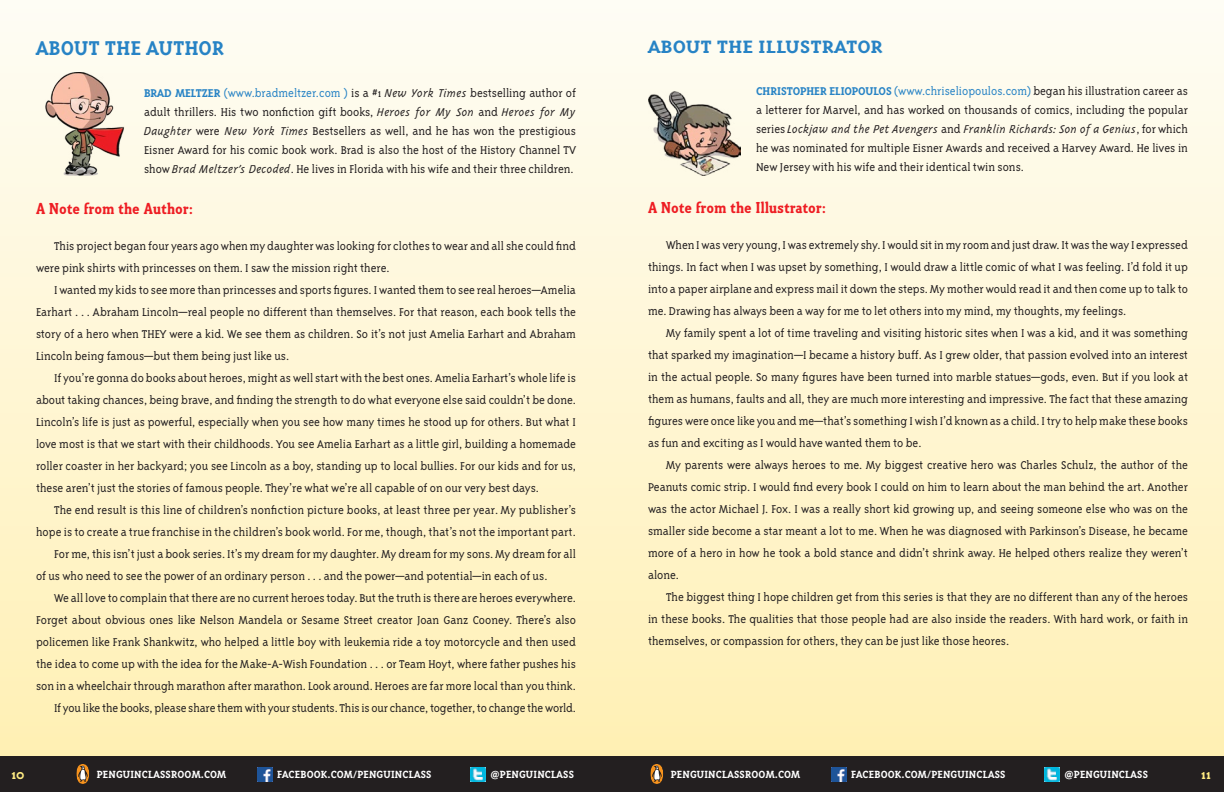
<style>
.page{position:relative;width:1224px;height:792px;background:#fff}
.page>*{position:absolute;margin:0;border:0;box-sizing:border-box;transform-origin:0 0}
.Top_Head{font:700 23px "Triplex Serif OT";letter-spacing:.02em;color:#2783c5}
.Top_Head-2{font:700 20.6px "Triplex Serif OT";letter-spacing:.02em;color:#2783c5;scale:1.12 1}
.About_the_au_and_ill{font:16px "Pueblo Std";letter-spacing:.03em;color:#ee1d23}
.t1{font:700 15px "Triplex Serif OT";color:#ffeb82}
.Author_and_illo_note{font:300 13px/22px "Triplex Serif OT";color:#231f20;text-align:justify}
.About_the_au_and_ill-2{font:300 13px/19px "Triplex Serif OT";color:#231f20;text-align:justify}
.t2{font:700 12px "Triplex Serif OT";letter-spacing:.02em;color:#fff}
.s1{font-weight:700;color:#2783c5}
.s2{color:#2783c5}
.s3{font-family:"Triplex Italic OT"}
</style>
<div class="page">
<div style="left:0;top:0;width:1224px;height:792px;background:linear-gradient(to bottom,#fefdf5,#ffefb1)"></div>
<img style="left:46px;top:72px;width:78px;height:103px">
<img style="left:648px;top:92px;width:93px;height:83px">
<div style="left:0;top:756px;width:1224px;height:36px;background:#231f20"></div>
<svg style="left:76px;top:764px;width:13px;height:20px"></svg>
<svg style="left:650px;top:764px;width:13px;height:20px"></svg>
<img style="left:483px;top:767px;width:3px;height:15px">
<svg style="left:471px;top:767px;width:12px;height:15px"></svg>
<img style="left:1057px;top:767px;width:3px;height:15px">
<svg style="left:1045px;top:767px;width:12px;height:15px"></svg>
<img style="left:257px;top:767px;width:15px;height:15px">
<img style="left:831px;top:767px;width:15px;height:15px">
<p class="Top_Head" style="left:36px;top:36px;width:189px">ABOUT THE AUTHOR</p>
<p class="About_the_au_and_ill-2" style="left:144px;top:83px;width:434px"><span class="s1">BRAD MELTZER</span> <span class="s2">(www.bradmeltzer.com )</span> is a #1 <span class="s3">New York Times</span> bestselling author of adult thrillers. His two nonfiction gift books, <span class="s3">Heroes for My Son</span> and <span class="s3">Heroes for My Daughter</span> were <span class="s3">New York Times</span> Bestsellers as well, and he has won the prestigious Eisner Award for his comic book work. Brad is also the host of the History Channel TV show <span class="s3">Brad Meltzer’s Decoded</span>. He lives in Florida with his wife and their three children.</p>
<p class="About_the_au_and_ill" style="left:36px;top:200px;width:158px">A Note from the Author:</p>
<p class="Author_and_illo_note" style="left:36px;top:235px;width:541px;text-indent:18px">This project began four years ago when my daughter was looking for clothes to wear and all she could find were pink shirts with princesses on them. I saw the mission right there.</p>
<p class="Author_and_illo_note" style="left:36px;top:279px;width:542px;text-indent:18px">I wanted my kids to see more than princesses and sports figures. I wanted them to see real heroes—Amelia Earhart . . . Abraham Lincoln—real people no different than themselves. For that reason, each book tells the story of a hero when THEY were a kid. We see them as children. So it’s not just Amelia Earhart and Abraham Lincoln being famous—but them being just like us.</p>
<p class="Author_and_illo_note" style="left:36px;top:367px;width:542px;text-indent:18px">If you’re gonna do books about heroes, might as well start with the best ones. Amelia Earhart’s whole life is about taking chances, being brave, and finding the strength to do what everyone else said couldn’t be done.<br>Lincoln’s life is just as powerful, especially when you see how many times he stood up for others. But what I love most is that we start with their childhoods. You see Amelia Earhart as a little girl, building a homemade roller coaster in her backyard; you see Lincoln as a boy, standing up to local bullies. For our kids and for us, these aren’t just the stories of famous people. They’re what we’re all capable of on our very best days.</p>
<p class="Author_and_illo_note" style="left:36px;top:499px;width:542px;text-align:right">The end result is this line of children’s nonfiction picture books, at least three per year. My publisher’s hope is to create a true franchise in the children’s book world. For me, though, that’s not the important part.</p>
<p class="Author_and_illo_note" style="left:36px;top:543px;width:541px;text-indent:18px">For me, this isn’t just a book series. It’s my dream for my daughter. My dream for my sons. My dream for all of us who need to see the power of an ordinary person . . . and the power—and potential—in each of us.</p>
<p class="Author_and_illo_note" style="left:36px;top:587px;width:542px;text-indent:18px">We all love to complain that there are no current heroes today. But the truth is there are heroes everywhere.<br>Forget about obvious ones like Nelson Mandela or Sesame Street creator Joan Ganz Cooney. There’s also policemen like Frank Shankwitz, who helped a little boy with leukemia ride a toy motorcycle and then used the idea to come up with the idea for the Make-A-Wish Foundation . . . or Team Hoyt, where father pushes his son in a wheelchair through marathon after marathon. Look around. Heroes are far more local than you think.</p>
<p class="Author_and_illo_note" style="left:54px;top:697px;width:524px">If you like the books, please share them with your students. This is our chance, together, to change the world.</p>
<p class="Top_Head-2" style="left:648px;top:36px;width:211px">ABOUT THE ILLUSTRATOR</p>
<p class="About_the_au_and_ill-2" style="left:756px;top:81px;width:434px"><span class="s1">CHRISTOPHER ELIOPOULOS</span> <span class="s2">(www.chriseliopoulos.com)</span> began his illustration career as a letterer for Marvel, and has worked on thousands of comics, including the popular series <span class="s3">Lockjaw and the Pet Avengers</span> and <span class="s3">Franklin Richards: Son of a Genius</span>, for which he was nominated for multiple Eisner Awards and received a Harvey Award. He lives in New Jersey with his wife and their identical twin sons.</p>
<p class="About_the_au_and_ill" style="left:648px;top:200px;width:179px">A Note from the Illustrator:</p>
<p class="Author_and_illo_note" style="left:648px;top:234px;width:542px;text-indent:18px">When I was very young, I was extremely shy. I would sit in my room and just draw. It was the way I expressed things. In fact when I was upset by something, I would draw a little comic of what I was feeling. I’d fold it up into a paper airplane and express mail it down the steps. My mother would read it and then come up to talk to me. Drawing has always been a way for me to let others into my mind, my thoughts, my feelings.</p>
<p class="Author_and_illo_note" style="left:648px;top:322px;width:542px;text-indent:18px">My family spent a lot of time traveling and visiting historic sites when I was a kid, and it was something that sparked my imagination—I became a history buff. As I grew older, that passion evolved into an interest in the actual people. So many figures have been turned into marble statues—gods, even. But if you look at them as humans, faults and all, they are much more interesting and impressive. The fact that these amazing figures were once like you and me—that’s something I wish I’d known as a child. I try to help make these books as fun and exciting as I would have wanted them to be.</p>
<p class="Author_and_illo_note" style="left:648px;top:454px;width:542px;text-indent:18px">My parents were always heroes to me. My biggest creative hero was Charles Schulz, the author of the Peanuts comic strip. I would find every book I could on him to learn about the man behind the art. Another was the actor Michael J. Fox. I was a really short kid growing up, and seeing someone else who was on the smaller side become a star meant a lot to me. When he was diagnosed with Parkinson’s Disease, he became more of a hero in how he took a bold stance and didn’t shrink away. He helped others realize they weren’t alone.</p>
<p class="Author_and_illo_note" style="left:648px;top:586px;width:542px;text-indent:18px">The biggest thing I hope children get from this series is that they are no different than any of the heroes in these books. The qualities that those people had are also inside the readers. With hard work, or faith in themselves, or compassion for others, they can be just like those heores.</p>
<p class="t1" style="left:11px;top:766px;width:15px">10</p>
<p class="t2" style="left:97px;top:768px;width:131px">PENGUINCLASSROOM.COM</p>
<p class="t2" style="left:277px;top:768px;width:156px">FACEBOOK.COM/PENGUINCLASS</p>
<p class="t2" style="left:490px;top:768px;width:85px">@PENGUINCLASS</p>
<p class="t2" style="left:671px;top:768px;width:131px">PENGUINCLASSROOM.COM</p>
<p class="t2" style="left:851px;top:768px;width:156px">FACEBOOK.COM/PENGUINCLASS</p>
<p class="t2" style="left:1064px;top:768px;width:85px">@PENGUINCLASS</p>
<p class="t1" style="left:1201px;top:766px;width:11px">11</p>
</div>
